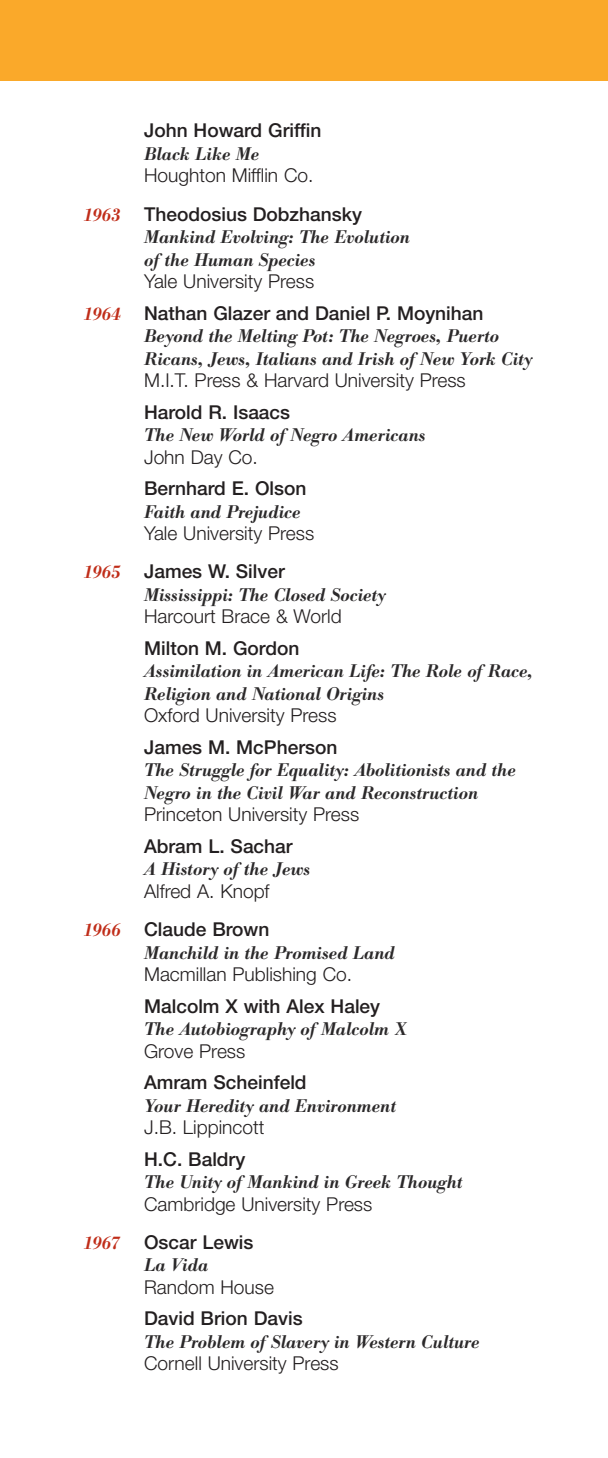
<style>
.page{position:relative;width:608px;height:1458px;background:#fff}
.page>*{position:absolute;margin:0;border:0;box-sizing:border-box;transform-origin:0 0}
.t1{font:italic 600 19.12px/22.5px "Bodoni Antiqua T";color:#2b292a}
.t2{font:300 19.12px/38.2px "Helvetica Neue";color:#231f20}
.t3{font:500 19.12px/38.2px "Helvetica Neue";color:#231f20}
.t4{font:italic 600 19.12px "Bodoni Antiqua T";color:#c02d19}
.s1{font-weight:300}
.s2{font-family:"Bodoni Antiqua T";font-weight:600;font-style:italic;color:#c02d19}
.s3{font-weight:500}
</style>
<div class="page">
<div style="left:0;top:0;width:608px;height:81px;background:#faa92a"></div>
<p class="t3" style="left:144px;top:113px;width:179px">John Howard Griffin</p>
<p class="t1" style="left:144px;top:145px;width:116px">Black Like Me</p>
<p class="t3" style="left:83px;top:158px;width:280px;text-indent:61px"><span class="s1">Houghton Mifflin Co.<br></span><span class="s2">1963</span> Theodosius Dobzhansky</p>
<p class="t1" style="left:144px;top:228px;width:267px">Mankind Evolving: The Evolution of the Human Species</p>
<p class="t3" style="left:83px;top:267px;width:401px;line-height:31.5px;text-indent:61px"><span class="s1">Yale University Press<br></span><span class="s2">1964</span> Nathan Glazer and Daniel P. Moynihan</p>
<p class="t1" style="left:144px;top:327px;width:389px">Beyond the Melting Pot: The Negroes, Puerto<br>Ricans, Jews, Italians and Irish of New York City</p>
<p class="t2" style="left:144px;top:363px;width:323px">M.I.T. Press &amp; Harvard University Press</p>
<p class="t3" style="left:144px;top:395px;width:147px">Harold R. Isaacs</p>
<p class="t1" style="left:144px;top:426px;width:283px">The New World of Negro Americans</p>
<p class="t2" style="left:144px;top:440px;width:115px">John Day Co.</p>
<p class="t3" style="left:144px;top:471px;width:164px">Bernhard E. Olson</p>
<p class="t1" style="left:144px;top:503px;width:158px">Faith and Prejudice</p>
<p class="t2" style="left:83px;top:516px;width:232px;text-indent:61px">Yale University Press<br><span class="s2">1965</span> <span class="s3">James W. Silver</span></p>
<p class="t1" style="left:144px;top:586px;width:243px">Mississippi: The Closed Society</p>
<p class="t2" style="left:144px;top:599px;width:199px">Harcourt Brace &amp; World</p>
<p class="t3" style="left:144px;top:631px;width:157px">Milton M. Gordon</p>
<p class="t1" style="left:144px;top:663px;width:390px">Assimilation in American Life: The Role of Race,<br>Religion and National Origins</p>
<p class="t2" style="left:144px;top:698px;width:194px">Oxford University Press</p>
<p class="t3" style="left:144px;top:730px;width:195px">James M. McPherson</p>
<p class="t1" style="left:144px;top:762px;width:373px">The Struggle for Equality: Abolitionists and the<br>Negro in the Civil War and Reconstruction</p>
<p class="t2" style="left:144px;top:797px;width:216px">Princeton University Press</p>
<p class="t3" style="left:144px;top:829px;width:150px">Abram L. Sachar</p>
<p class="t1" style="left:144px;top:861px;width:167px">A History of the Jews</p>
<p class="t2" style="left:83px;top:874px;width:188px;text-align:right">Alfred A. Knopf<br><span class="s2">1966</span> <span class="s3">Claude Brown</span></p>
<p class="t1" style="left:144px;top:944px;width:252px">Manchild in the Promised Land</p>
<p class="t2" style="left:144px;top:957px;width:209px">Macmillan Publishing Co.</p>
<p class="t3" style="left:144px;top:989px;width:237px">Malcolm X with Alex Haley</p>
<p class="t1" style="left:144px;top:1020px;width:264px">The Autobiography of Malcolm X</p>
<p class="t2" style="left:144px;top:1034px;width:103px">Grove Press</p>
<p class="t3" style="left:144px;top:1065px;width:164px">Amram Scheinfeld</p>
<p class="t1" style="left:144px;top:1097px;width:253px">Your Heredity and Environment</p>
<p class="t2" style="left:144px;top:1110px;width:122px">J.B. Lippincott</p>
<p class="t3" style="left:144px;top:1142px;width:103px">H.C. Baldry</p>
<p class="t1" style="left:144px;top:1173px;width:320px">The Unity of Mankind in Greek Thought</p>
<p class="t2" style="left:144px;top:1187px;width:230px">Cambridge University Press</p>
<p class="t4" style="left:83px;top:1235px;width:38px">1967</p>
<p class="t3" style="left:144px;top:1225px;width:111px">Oscar Lewis</p>
<p class="t1" style="left:144px;top:1257px;width:66px">La Vida</p>
<p class="t2" style="left:144px;top:1270px;width:131px">Random House</p>
<p class="t3" style="left:144px;top:1301px;width:160px">David Brion Davis</p>
<p class="t1" style="left:144px;top:1333px;width:337px">The Problem of Slavery in Western Culture</p>
<p class="t2" style="left:144px;top:1346px;width:196px">Cornell University Press</p>
</div>
